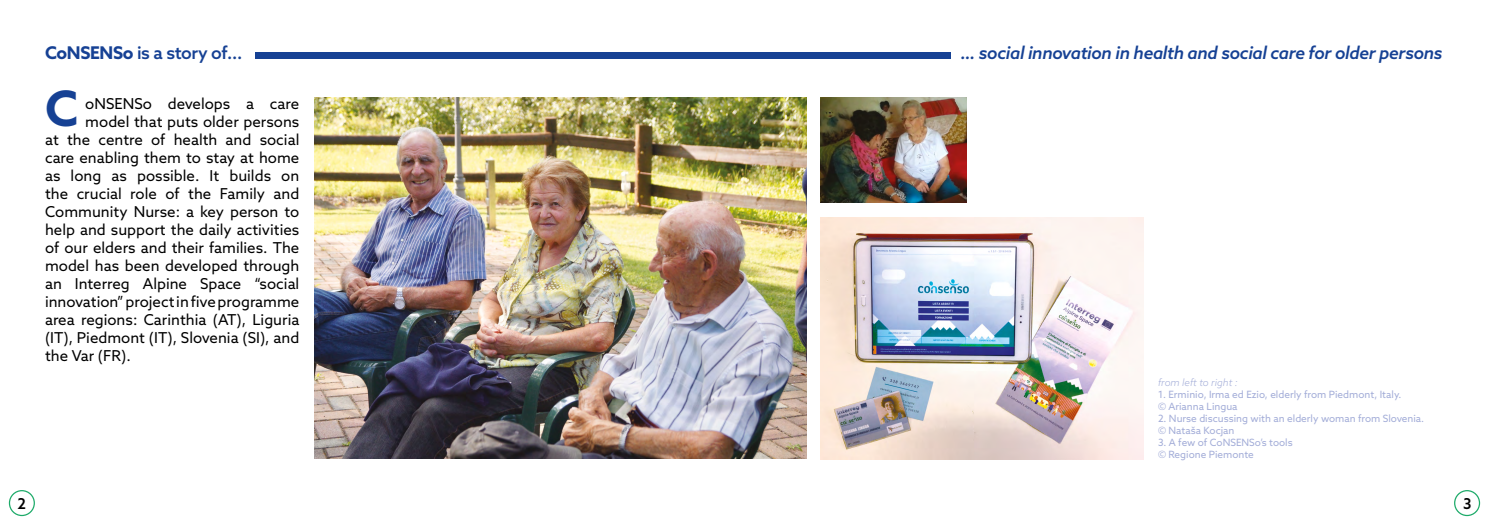
<style>
.page{position:relative;width:1489px;height:525px;background:#fff}
.page>*{position:absolute;margin:0;border:0;box-sizing:border-box;transform-origin:0 0}
.t1{font:700 48.75px "Azo Sans";color:#164194}
.t2{font:italic 500 17.5px "Azo Sans";letter-spacing:-.02em;color:#164194}
.t3{font:500 17.5px "Azo Sans";letter-spacing:-.02em;color:#164194}
.t4{font:15px "Azo Sans";color:#000}
.t5{font:500 15px "Azo Sans";color:#000}
.t6{font:10px/12px "Azo Sans";color:#a3add8}
.t7{font:italic 300 10px "Azo Sans";color:#a3add8}
.s1{font-weight:700}
</style>
<div class="page">
<img style="left:314px;top:97px;width:492px;height:361px">
<img style="left:820px;top:97px;width:146px;height:106px">
<img style="left:820px;top:218px;width:322px;height:241px">
<div style="left:9px;top:489px;width:26px;height:27px;border:1px solid #1daa69;border-radius:50%"></div>
<div style="left:1453px;top:489px;width:26px;height:27px;border:1px solid #1daa69;border-radius:50%"></div>
<div style="left:255px;top:52px;width:695px;height:7px;background:#164194"></div>
<p class="t3" style="left:45px;top:41px;width:199px"><span class="s1">CoNSENSo</span> is a story of...</p>
<h1 class="t1" style="left:45px;top:76px;width:35px">C</h1>
<p class="t4" style="left:85px;top:94px;width:215px">oNSENSo develops a care</p>
<p class="t4" style="left:85px;top:112px;width:215px">model that puts older persons</p>
<p class="t4" style="left:45px;top:130px;width:256px">at the centre of health and social</p>
<p class="t4" style="left:45px;top:148px;width:256px">care enabling them to stay at home</p>
<p class="t4" style="left:45px;top:166px;width:256px">as long as possible. It builds on</p>
<p class="t4" style="left:45px;top:184px;width:256px">the crucial role of the Family and</p>
<p class="t4" style="left:45px;top:202px;width:256px">Community Nurse: a key person to</p>
<p class="t4" style="left:45px;top:220px;width:256px">help and support the daily activities</p>
<p class="t4" style="left:45px;top:238px;width:256px">of our elders and their families. The</p>
<p class="t4" style="left:45px;top:256px;width:256px">model has been developed through</p>
<p class="t4" style="left:45px;top:274px;width:256px">an Interreg Alpine Space “social</p>
<p class="t4" style="left:45px;top:292px;width:256px">innovation” project in five programme</p>
<p class="t4" style="left:45px;top:310px;width:256px">area regions: Carinthia (AT), Liguria</p>
<p class="t4" style="left:45px;top:328px;width:256px">(IT), Piedmont (IT), Slovenia (SI), and</p>
<p class="t4" style="left:45px;top:346px;width:87px">the Var (FR).</p>
<p class="t2" style="left:960px;top:41px;width:483px">… social innovation in health and social care for older persons</p>
<p class="t7" style="left:1157px;top:376px;width:81px">from left to right :</p>
<p class="t6" style="left:1157px;top:388px;width:245px">1. Erminio, Irma ed Ezio, elderly from Piedmont, Italy. © Arianna Lingua</p>
<p class="t6" style="left:1157px;top:412px;width:268px">2. Nurse discussing with an elderly woman from Slovenia. © Nataša Kocjan</p>
<p class="t6" style="left:1157px;top:436px;width:136px">3. A few of CoNSENSo’s tools © Regione Piemonte</p>
<p class="t5" style="left:18px;top:493px;width:10px">2</p>
<p class="t5" style="left:1462px;top:493px;width:10px">3</p>
</div>
